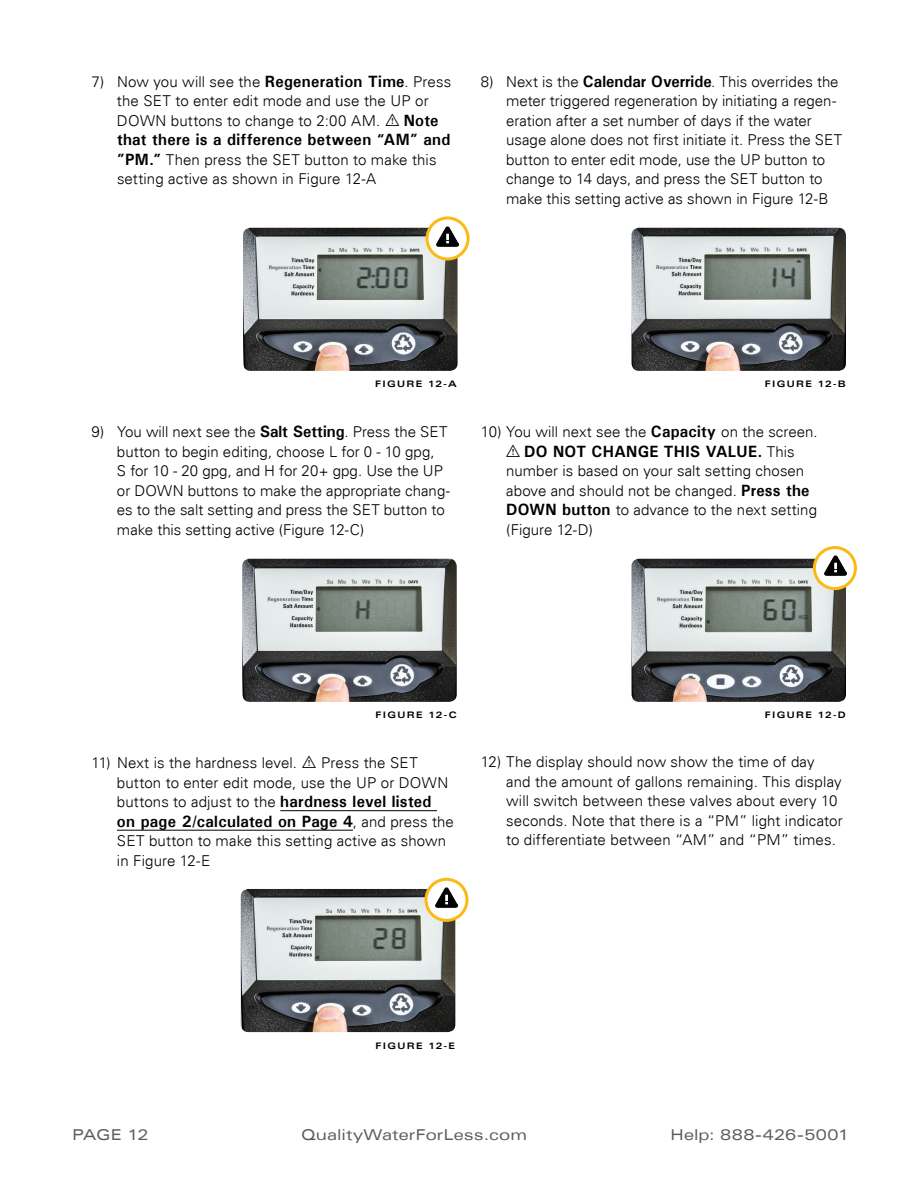
<style>
.page{position:relative;width:918px;height:1188px;background:#fff}
.page>*{position:absolute;margin:0;border:0;box-sizing:border-box;transform-origin:0 0}
.t1{font:700 16.35px "Univers";letter-spacing:.015em;color:#000;scale:.96 1}
.t2{font:300 15px/19.5px "Univers";letter-spacing:.005em;color:#000}
.t3{font:expanded 15px "Univers";letter-spacing:.005em;color:#5e5b5c}
.t4{font:700 expanded 9px "Univers";letter-spacing:.14em;color:#000}
.s1{font-weight:700;font-size:16.35px}
.s2{font-family:"tables";font-weight:400;font-size:16.35px}
.s3{font-family:"tables";font-weight:400}
.s4{font-weight:300;font-size:15px}
</style>
<div class="page">
<img style="left:243px;top:228px;width:215px;height:143px">
<img style="left:632px;top:228px;width:214px;height:143px">
<svg style="left:427px;top:218px;width:41px;height:41px"></svg>
<div style="left:426px;top:216px;width:44px;height:45px;border:3px solid #fdb913;border-radius:50%"></div>
<img style="left:437px;top:225px;width:22px;height:22px">
<img style="left:632px;top:559px;width:214px;height:143px">
<hr style="left:280px;top:810px;width:157px;height:1px;background:#000">
<hr style="left:117px;top:830px;width:236px;height:1px;background:#000">
<svg style="left:814px;top:548px;width:41px;height:41px"></svg>
<div style="left:813px;top:546px;width:44px;height:44px;border:3px solid #fdb913;border-radius:50%"></div>
<img style="left:824px;top:555px;width:22px;height:22px">
<img style="left:242px;top:559px;width:215px;height:143px">
<img style="left:241px;top:889px;width:214px;height:143px">
<svg style="left:426px;top:879px;width:41px;height:41px"></svg>
<div style="left:424px;top:878px;width:45px;height:44px;border:3px solid #fdb913;border-radius:50%"></div>
<img style="left:436px;top:887px;width:22px;height:22px">
<p class="t2" style="left:117px;top:71px;width:336px;text-indent:-25px">7) Now you will see the <span class="s1">Regeneration Time</span>. Press the SET to enter edit mode and use the UP or<br>DOWN buttons to change to 2:00 AM. <span class="s2">i</span> <span class="s1">Note</span></p>
<p class="t1" style="left:117px;top:129px;width:349px">that there is a difference between “AM” and</p>
<p class="t2" style="left:117px;top:149px;width:321px"><span class="s1">”PM.”</span> Then press the SET button to make this setting active as shown in Figure 12-A</p>
<p class="t2" style="left:506px;top:71px;width:337px;text-indent:-26px">8) Next is the <span class="s1">Calendar Override</span>. This overrides the meter triggered regeneration by initiating a regen&shy;eration after a set number of days if the water usage alone does not first initiate it. Press the SET button to enter edit mode, use the UP button to change to 14 days, and press the SET button to make this setting active as shown in Figure 12-B</p>
<p class="t4" style="left:375px;top:379px;width:83px">FIGURE 12-A</p>
<p class="t4" style="left:765px;top:379px;width:83px">FIGURE 12-B</p>
<p class="t2" style="left:117px;top:422px;width:335px;text-indent:-25px">9) You will next see the <span class="s1">Salt Setting</span>. Press the SET button to begin editing, choose L for 0 - 10 gpg,<br>S for 10 - 20 gpg, and H for 20+ gpg. Use the UP or DOWN buttons to make the appropriate chang&shy;es to the salt setting and press the SET button to make this setting active (Figure 12-C)</p>
<p class="t2" style="left:481px;top:422px;width:339px">10) You will next see the <span class="s1">Capacity</span> on the screen.</p>
<p class="t1" style="left:506px;top:441px;width:302px"><span class="s3">i</span> DO NOT CHANGE THIS VALUE. <span class="s4">This</span></p>
<p class="t2" style="left:506px;top:461px;width:312px">number is based on your salt setting chosen above and should not be changed. <span class="s1">Press the DOWN button</span> to advance to the next setting (Figure 12-D)</p>
<p class="t4" style="left:376px;top:710px;width:83px">FIGURE 12-C</p>
<p class="t4" style="left:765px;top:710px;width:82px">FIGURE 12-D</p>
<p class="t2" style="left:117px;top:753px;width:333px;text-indent:-25px">11) Next is the hardness level. <span class="s2">i</span> Press the SET button to enter edit mode, use the UP or DOWN buttons to adjust to the <span class="s1">hardness level listed</span></p>
<p class="t1" style="left:117px;top:811px;width:352px">on page 2/calculated on Page 4<span class="s4">, and press the</span></p>
<p class="t2" style="left:117px;top:831px;width:331px">SET button to make this setting active as shown in Figure 12-E</p>
<p class="t2" style="left:506px;top:752px;width:338px;text-indent:-26px">12) The display should now show the time of day and the amount of gallons remaining. This display will switch between these valves about every 10 seconds. Note that there is a “PM” light indicator to differentiate between “AM” and “PM” times.</p>
<p class="t4" style="left:375px;top:1041px;width:81px">FIGURE 12-E</p>
<p class="t3" style="left:72px;top:1126px;width:78px">PAGE 12</p>
<p class="t3" style="left:301px;top:1126px;width:227px">QualityWaterForLess.com</p>
<p class="t3" style="left:670px;top:1126px;width:180px">Help: 888-426-5001</p>
</div>
